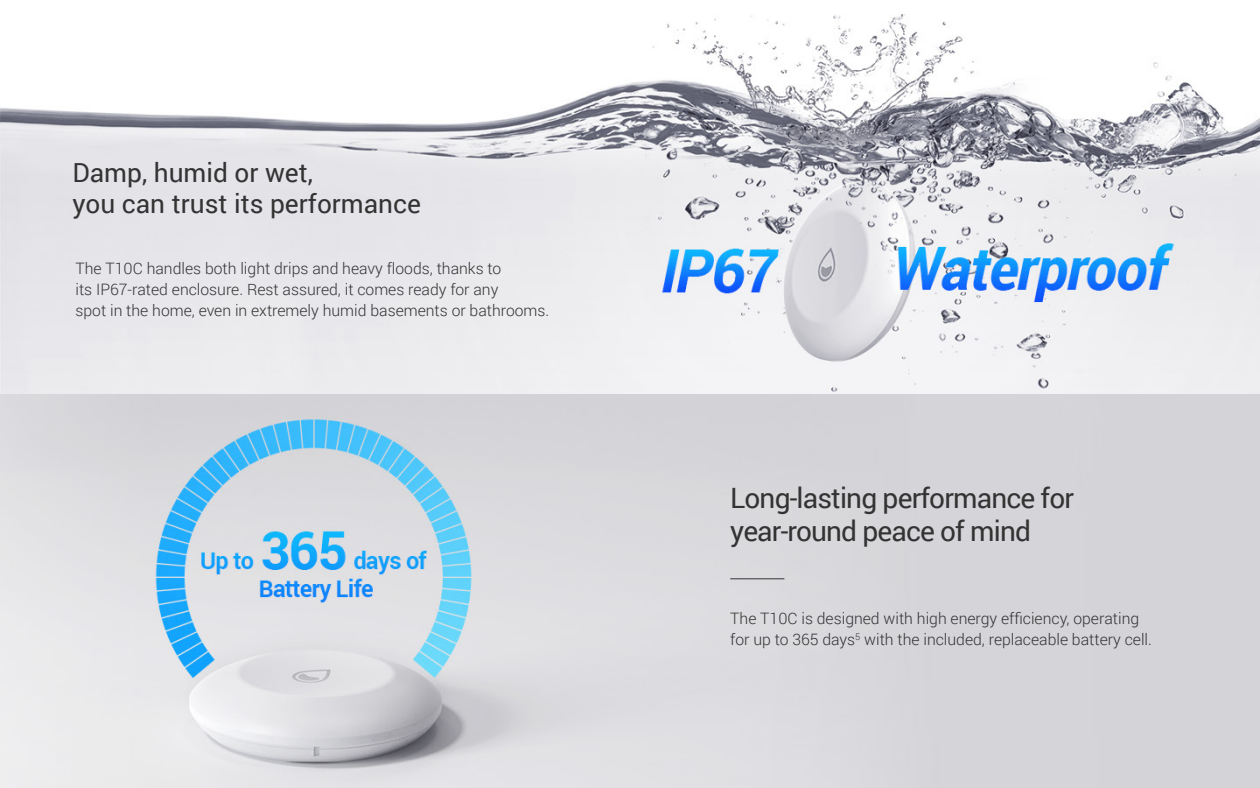
<style>
.page{position:relative;width:1260px;height:788px;background:#fff}
.page>*{position:absolute;margin:0;border:0;box-sizing:border-box;transform-origin:0 0}
.t1{font:28px/33.6px "Roboto";letter-spacing:-.03em;color:#333}
.t2{font:26.25px/31.5px "Roboto";color:#333}
.t3{font:300 15.75px/21px "Roboto";color:#333}
</style>
<div class="page">
<img style="left:0;top:14px;width:1260px;height:774px">
<hr style="left:75px;top:553px;width:54px;height:1px;background:#fff">
<hr style="left:730px;top:578px;width:54px;height:1px;background:#333">
<h2 class="t2" style="left:73px;top:155px;width:350px">Damp, humid or wet,<br>you can trust its performance</h2>
<p class="t3" style="left:76px;top:257px;width:475px">The T10C handles both light drips and heavy floods, thanks to<br>its IP67-rated enclosure. Rest assured, it comes ready for any<br>spot in the home, even in extremely humid basements or bathrooms.</p>
<h1 class="t1" style="left:730px;top:480px;width:345px">Long-lasting performance for year-round peace of mind</h1>
<p class="t3" style="left:730px;top:607px;width:423px">The T10C is designed with high energy efficiency, operating for up to 365 days<sup>5</sup> with the included, replaceable battery cell.</p>
</div>
